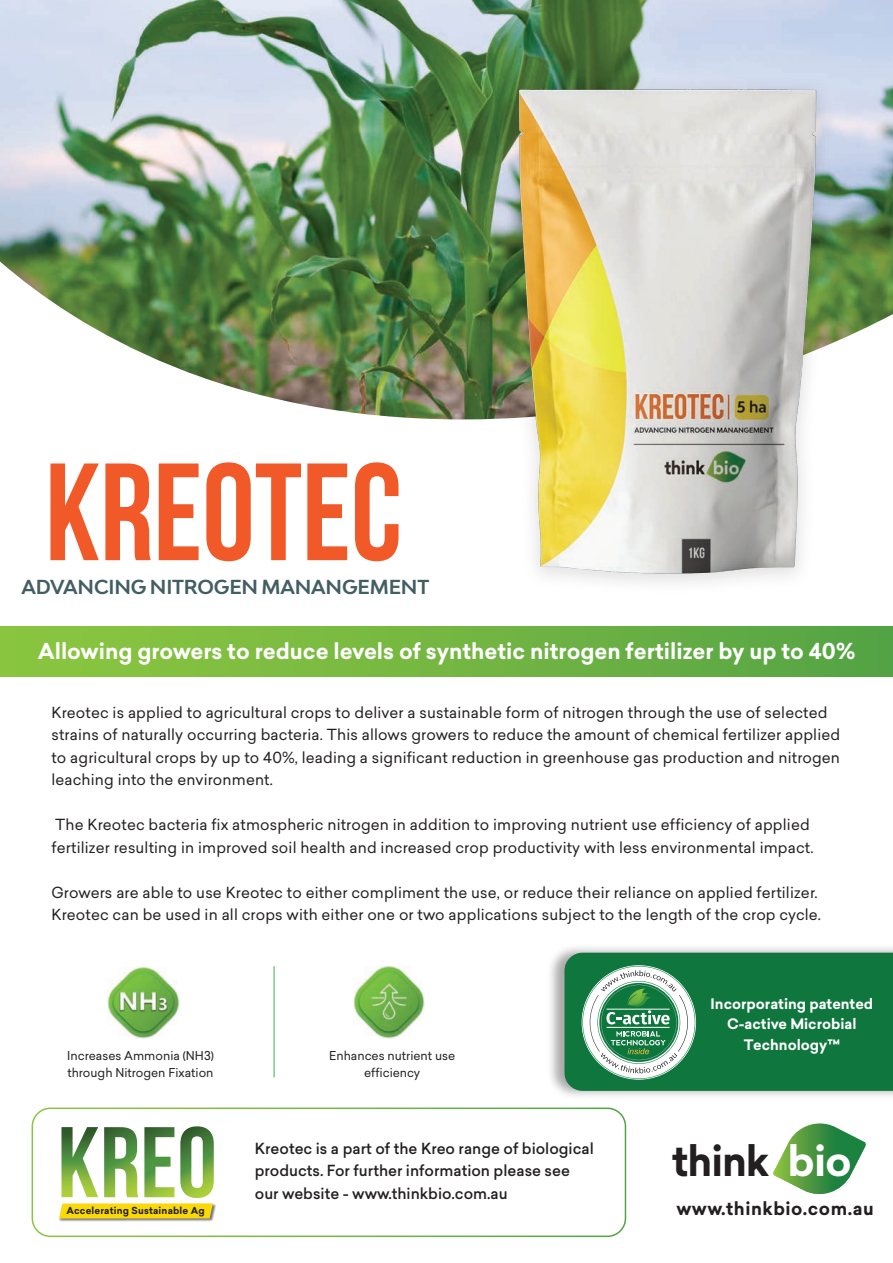
<style>
.page{position:relative;width:893px;height:1263px;background:#fff}
.page>*{position:absolute;margin:0;border:0;box-sizing:border-box;transform-origin:0 0}
.t1{font:700 138.15px "Bebas Neue";color:#f15929;scale:.96 1}
.t2{font:700 41.1px "Sailec";letter-spacing:-.025em;color:#231f20}
.t3{font:700 21.6px "Sailec";color:#fff}
.t4{font:700 19.2px "Bw Modelica";letter-spacing:-.01em;color:#425e63}
.t5{font:700 17.7px "Sailec";letter-spacing:.03em;color:#231f20}
.t6{font:15px/22.5px "Sailec";letter-spacing:.01em;color:#231f20}
.t7{font:500 15px/22.5px "Sailec";color:#231f20}
.t8{font:700 14.25px/20.7px "Sailec";color:#fff;text-align:center}
.t9{font:12px/16.5px "Sailec";color:#231f20}
.t10{font:700 9.6px "Sailec";letter-spacing:.02em;color:#231f20}
.s1{color:#fff}
</style>
<div class="page">
<img style="left:59px;top:1204px;width:157px;height:18px">
<svg style="left:59px;top:1126px;width:155px;height:92px"></svg>
<img style="left:0;top:0;width:893px;height:419px">
<img style="left:446px;top:54px;width:447px;height:529px">
<div style="left:0;top:626px;width:893px;height:51px;background:linear-gradient(to right,#8ec73f,#56a445)"></div>
<div style="left:32px;top:1107px;width:594px;height:130px;border:2px solid #fff;border-radius:18px"></div>
<div style="left:547px;top:944px;width:346px;height:156px;background:#231f20;opacity:.39"></div>
<div style="left:564px;top:953px;width:329px;height:138px;background:#0f763d"></div>
<svg style="left:580px;top:964px;width:117px;height:117px"></svg>
<img style="left:108px;top:967px;width:72px;height:72px">
<img style="left:353px;top:966px;width:72px;height:72px">
<hr style="left:274px;top:966px;width:1px;height:111px;background:#40ae49">
<svg style="left:773px;top:1123px;width:93px;height:71px"></svg>
<h1 class="t1" style="left:45px;top:437px;width:373px">KREOtec</h1>
<p class="t4" style="left:21px;top:574px;width:409px">ADVANCING NITROGEN MANANGEMENT</p>
<h3 class="t3" style="left:38px;top:635px;width:819px">Allowing growers to reduce levels of synthetic nitrogen fertilizer by up to 40%</h3>
<p class="t6" style="left:51px;top:701px;width:790px">Kreotec is applied to agricultural crops to deliver a sustainable form of nitrogen through the use of selected strains of naturally occurring bacteria. This allows growers to reduce the amount of chemical fertilizer applied to agricultural crops by up to 40%, leading a significant reduction in greenhouse gas production and nitrogen leaching into the environment.</p>
<p class="t6" style="left:51px;top:813px;width:763px">The Kreotec bacteria fix atmospheric nitrogen in addition to improving nutrient use efficiency of applied fertilizer resulting in improved soil health and increased crop productivity with less environmental impact.</p>
<p class="t6" style="left:51px;top:881px;width:771px">Growers are able to use Kreotec to either compliment the use, or reduce their reliance on applied fertilizer.<br>Kreotec can be used in all crops with either one or two applications subject to the length of the crop cycle.</p>
<p class="t9" style="left:67px;top:1047px;width:148px">Increases Ammonia (NH3) through Nitrogen Fixation</p>
<p class="t9" style="left:329px;top:1047px;width:127px;text-align:center">Enhances nutrient use efficiency</p>
<p class="t10" style="left:66px;top:1204px;width:140px">Accelerating Sustainable Ag</p>
<p class="t7" style="left:255px;top:1137px;width:340px">Kreotec is a part of the Kreo range of biological products. For further information please see our website - www.thinkbio.com.au</p>
<p class="t8" style="left:699px;top:993px;width:164px">Incorporating patented<br>C-active Microbial<br>Technology™</p>
<p class="t8" style="left:711px;top:993px;width:164px">Incorporating patented<br>C-active Microbial<br>Technology™</p>
<h2 class="t2" style="left:672px;top:1131px;width:181px">think <span class="s1">bio</span></h2>
<p class="t5" style="left:676px;top:1196px;width:199px">www.thinkbio.com.au</p>
</div>
